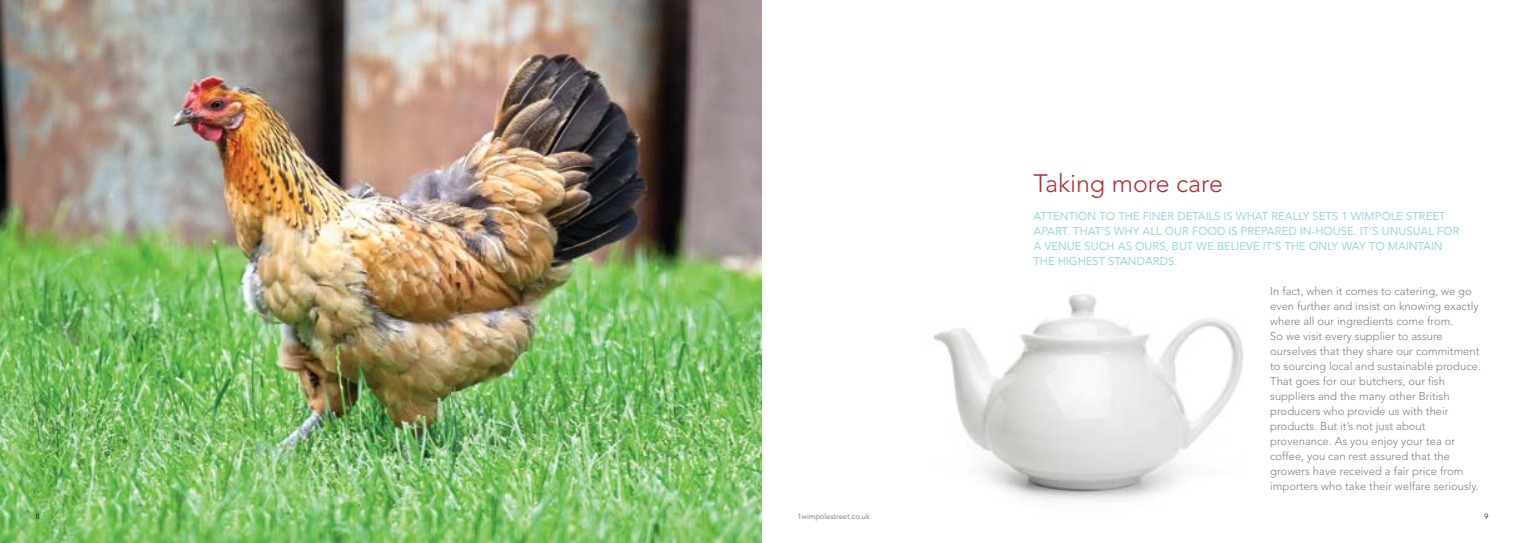
<style>
.page{position:relative;width:1524px;height:543px;background:#fff}
.page>*{position:absolute;margin:0;border:0;box-sizing:border-box;transform-origin:0 0}
.t1{font:300 25px "Avenir LT Std";color:#b42e34}
.t2{font:300 11.25px/15px "Avenir LT Std";color:#808285}
.t3{font:11.25px/15px "Avenir LT Std";color:#9ad7db}
.t4{font:7.5px "Avenir LT Std";color:#808285}
.t5{font:300 7.5px "Avenir LT Std";color:#000}
</style>
<div class="page">
<img style="left:0;top:0;width:762px;height:542px">
<img style="left:933px;top:294px;width:310px;height:207px">
<h1 class="t1" style="left:1033px;top:169px;width:191px">Taking more care</h1>
<p class="t3" style="left:1033px;top:208px;width:428px">ATTENTION TO THE FINER DETAILS IS WHAT REALLY SETS 1 WIMPOLE STREET APART. THAT’S WHY ALL OUR FOOD IS PREPARED IN-HOUSE. IT’S UNUSUAL FOR A VENUE SUCH AS OURS, BUT WE BELIEVE IT’S THE ONLY WAY TO MAINTAIN THE HIGHEST STANDARDS.</p>
<p class="t2" style="left:1270px;top:283px;width:212px">In fact, when it comes to catering, we go even further and insist on knowing exactly where all our ingredients come from.<br>So we visit every supplier to assure ourselves that they share our commitment to sourcing local and sustainable produce.<br>That goes for our butchers, our fish suppliers and the many other British producers who provide us with their products. But it’s not just about provenance. As you enjoy your tea or coffee, you can rest assured that the growers have received a fair price from importers who take their welfare seriously.</p>
<p class="t5" style="left:36px;top:511px;width:5px">8</p>
<p class="t4" style="left:797px;top:511px;width:74px">1WIMPOLESTREET.CO.UK</p>
<p class="t5" style="left:1484px;top:511px;width:5px">9</p>
</div>
